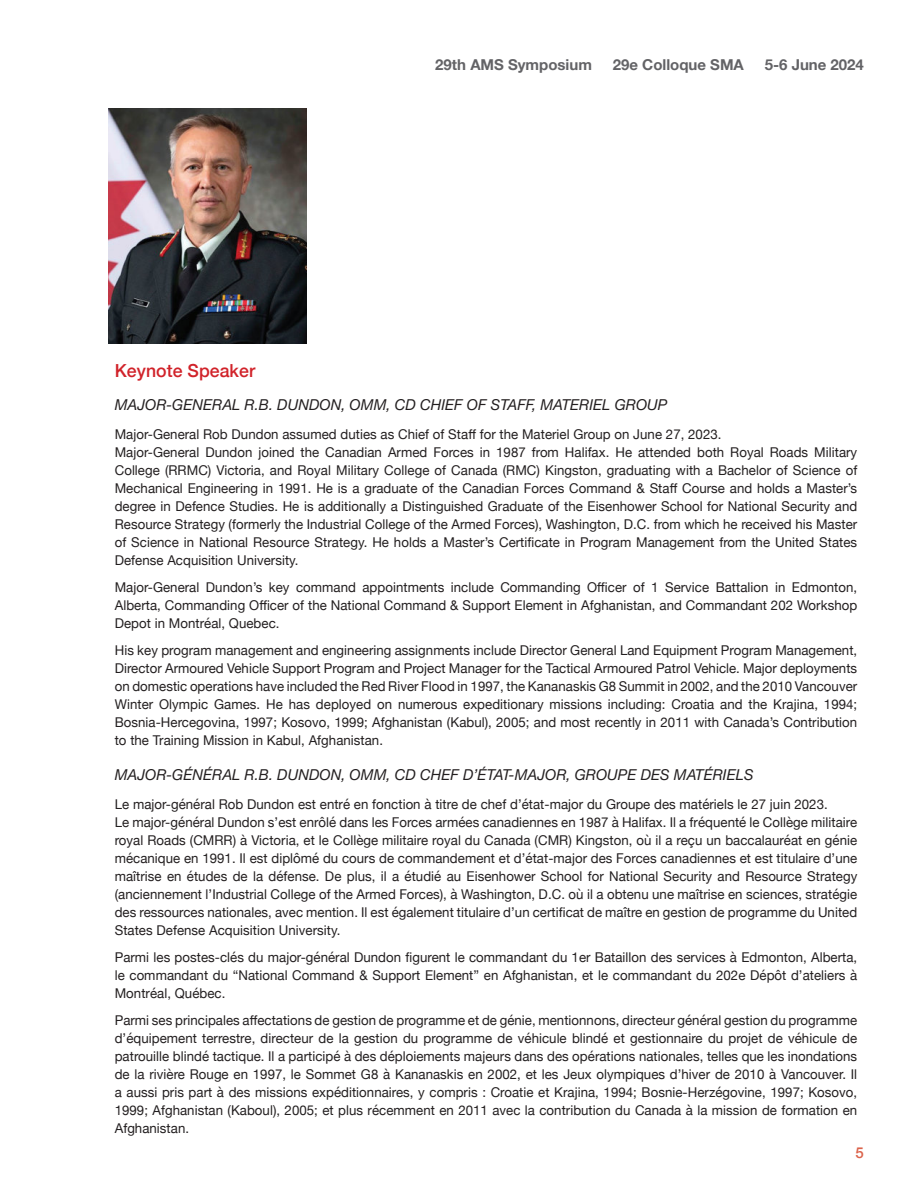
<style>
.page{position:relative;width:918px;height:1188px;background:#fff}
.page>*{position:absolute;margin:0;border:0;box-sizing:border-box;transform-origin:0 0}
.t1{font:500 18px "Helvetica Neue";letter-spacing:.005em;color:#d1232a}
.t2{font:italic 15px "Helvetica Neue";letter-spacing:.005em;color:#231f20}
.t3{font:700 15px "Helvetica Neue";color:#636366}
.t4{font:500 15px "Helvetica Neue";color:#db634b}
.t5{font:13.5px/18px "Helvetica Neue";letter-spacing:.005em;color:#231f20;text-align:justify}
</style>
<div class="page">
<img style="left:108px;top:108px;width:198px;height:236px">
<h1 class="t1" style="left:115px;top:356px;width:142px">Keynote Speaker</h1>
<p class="t3" style="left:435px;top:53px;width:158px">29th AMS Symposium</p>
<p class="t3" style="left:613px;top:53px;width:133px">29e Colloque SMA</p>
<p class="t3" style="left:765px;top:53px;width:101px">5-6 June 2024</p>
<p class="t2" style="left:115px;top:393px;width:554px">MAJOR-GENERAL R.B. DUNDON, OMM, CD CHIEF OF STAFF, MATERIEL GROUP</p>
<p class="t5" style="left:115px;top:426px;width:744px;text-align:left">Major-General Rob Dundon assumed duties as Chief of Staff for the Materiel Group on June 27, 2023.<br>Major-General Dundon joined the Canadian Armed Forces in 1987 from Halifax. He attended both Royal Roads Military College (RRMC) Victoria, and Royal Military College of Canada (RMC) Kingston, graduating with a Bachelor of Science of Mechanical Engineering in 1991. He is a graduate of the Canadian Forces Command &amp; Staff Course and holds a Master’s degree in Defence Studies. He is additionally a Distinguished Graduate of the Eisenhower School for National Security and Resource Strategy (formerly the Industrial College of the Armed Forces), Washington, D.C. from which he received his Master of Science in National Resource Strategy. He holds a Master’s Certificate in Program Management from the United States Defense Acquisition University.</p>
<p class="t5" style="left:115px;top:579px;width:744px">Major-General Dundon’s key command appointments include Commanding Officer of 1 Service Battalion in Edmonton, Alberta, Commanding Officer of the National Command &amp; Support Element in Afghanistan, and Commandant 202 Workshop Depot in Montréal, Quebec.</p>
<p class="t5" style="left:115px;top:642px;width:744px">His key program management and engineering assignments include Director General Land Equipment Program Management, Director Armoured Vehicle Support Program and Project Manager for the Tactical Armoured Patrol Vehicle. Major deployments on domestic operations have included the Red River Flood in 1997, the Kananaskis G8 Summit in 2002, and the 2010 Vancouver Winter Olympic Games. He has deployed on numerous expeditionary missions including: Croatia and the Krajina, 1994; Bosnia-Hercegovina, 1997; Kosovo, 1999; Afghanistan (Kabul), 2005; and most recently in 2011 with Canada’s Contribution to the Training Mission in Kabul, Afghanistan.</p>
<p class="t2" style="left:115px;top:763px;width:640px">MAJOR-GÉNÉRAL R.B. DUNDON, OMM, CD CHEF D’ÉTAT-MAJOR, GROUPE DES MATÉRIELS</p>
<p class="t5" style="left:115px;top:796px;width:744px;text-align:left">Le major-général Rob Dundon est entré en fonction à titre de chef d’état-major du Groupe des matériels le 27 juin 2023.<br>Le major-général Dundon s’est enrôlé dans les Forces armées canadiennes en 1987 à Halifax. Il a fréquenté le Collège militaire royal Roads (CMRR) à Victoria, et le Collège militaire royal du Canada (CMR) Kingston, où il a reçu un baccalauréat en génie mécanique en 1991. Il est diplômé du cours de commandement et d’état-major des Forces canadiennes et est titulaire d’une maîtrise en études de la défense. De plus, il a étudié au Eisenhower School for National Security and Resource Strategy (anciennement l’Industrial College of the Armed Forces), à Washington, D.C. où il a obtenu une maîtrise en sciences, stratégie des ressources nationales, avec mention. Il est également titulaire d’un certificat de maître en gestion de programme du United States Defense Acquisition University.</p>
<p class="t5" style="left:115px;top:949px;width:744px">Parmi les postes-clés du major-général Dundon figurent le commandant du 1er Bataillon des services à Edmonton, Alberta, le commandant du “National Command &amp; Support Element” en Afghanistan, et le commandant du 202e Dépôt d’ateliers à Montréal, Québec.</p>
<p class="t5" style="left:115px;top:1012px;width:744px">Parmi ses principales affectations de gestion de programme et de génie, mentionnons, directeur général gestion du programme d’équipement terrestre, directeur de la gestion du programme de véhicule blindé et gestionnaire du projet de véhicule de patrouille blindé tactique. Il a participé à des déploiements majeurs dans des opérations nationales, telles que les inondations de la rivière Rouge en 1997, le Sommet G8 à Kananaskis en 2002, et les Jeux olympiques d’hiver de 2010 à Vancouver. Il a aussi pris part à des missions expéditionnaires, y compris : Croatie et Krajina, 1994; Bosnie-Herzégovine, 1997; Kosovo, 1999; Afghanistan (Kaboul), 2005; et plus récemment en 2011 avec la contribution du Canada à la mission de formation en Afghanistan.</p>
<p class="t4" style="left:856px;top:1141px;width:10px">5</p>
</div>
